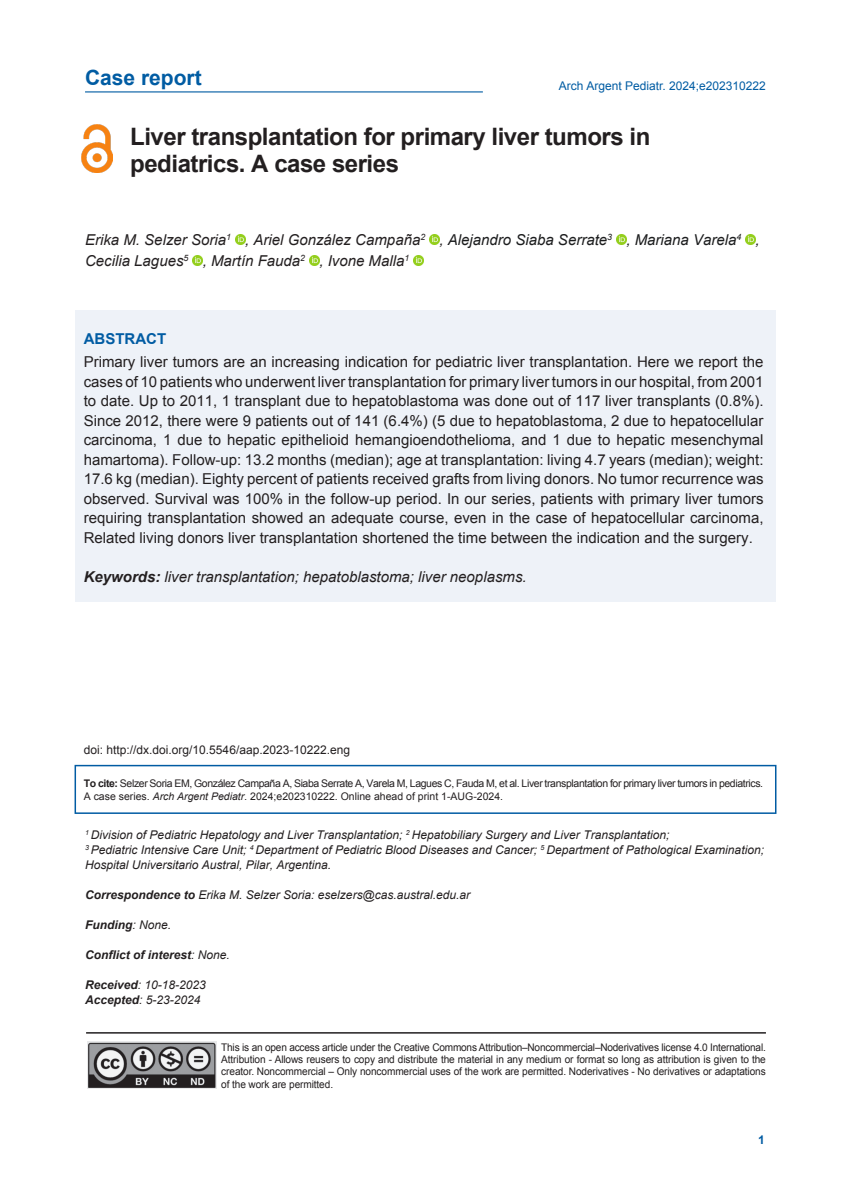
<style>
.page{position:relative;width:851px;height:1191px;background:#fff}
.page>*{position:absolute;margin:0;border:0;box-sizing:border-box;transform-origin:0 0}
._1_Título_Artículo_x{font:700 24px/27px "Arial";letter-spacing:-.02em;color:#231f20}
.t1{font:700 21px "Arial";color:#015ca3}
._4_Resúmen_x10{font:15px/19.5px "Arial";color:#231f20;text-align:justify}
._2_Autores_x10{font:italic 15px/21px "Arial";color:#231f20}
._4_Resúmen_x10-2{font:italic 15px "Arial";color:#231f20}
._4_Resúmen_x10-3{font:700 15px "Arial";color:#015ca3}
._3_Pie_x8_sin_tab{font:italic 12px/15px "Arial";color:#231f20}
._3_Pie_x8_sin_tab-2{font:12px "Arial";color:#231f20}
._3_Pie_x8_sin_tab-3{font:italic 700 12px "Arial";color:#231f20}
.t2{font:12px "Arial";color:#015ca3}
.t3{font:700 12px "Arial";color:#015ca3}
._3_Pie_x8_sin_tab-4{font:10.5px/12px "Arial";letter-spacing:-.035em;color:#231f20;text-align:justify;scale:.96 1}
._3_Pie_x8_sin_tab-5{font:10.5px/13.5px "Arial";letter-spacing:-.035em;color:#231f20}
.s1{color:#1c1d1e}
.s2{font-weight:700}
.s3{font-style:italic}
.s4{font-weight:400}
</style>
<div class="page">
<hr style="left:85px;top:91px;width:398px;height:1px;background:#015ca3">
<div style="left:75px;top:310px;width:700px;height:292px;background:#eef2f8"></div>
<svg style="left:235px;top:235px;width:10px;height:10px"></svg>
<svg style="left:429px;top:235px;width:10px;height:10px"></svg>
<svg style="left:616px;top:235px;width:10px;height:10px"></svg>
<svg style="left:745px;top:235px;width:10px;height:10px"></svg>
<svg style="left:192px;top:256px;width:11px;height:10px"></svg>
<svg style="left:309px;top:256px;width:10px;height:10px"></svg>
<svg style="left:413px;top:256px;width:10px;height:10px"></svg>
<div style="left:74px;top:765px;width:702px;height:49px;border:2px solid #015ca3"></div>
<img style="left:82px;top:124px;width:30px;height:48px">
<img style="left:87px;top:1041px;width:130px;height:48px">
<hr style="left:86px;top:1032px;width:679px;height:1px;background:#231f20">
<h2 class="t1" style="left:85px;top:63px;width:118px">Case report</h2>
<p class="t2" style="left:559px;top:78px;width:208px">Arch Argent Pediatr. 2024;e202310222</p>
<p class="_1_Título_Artículo_x" style="left:130px;top:124px;width:521px">Liver transplantation for primary liver tumors in pediatrics. A case series</p>
<p class="_2_Autores_x10" style="left:85px;top:229px;width:676px">Erika M. Selzer Soria<sup>1</sup> , Ariel González Campaña<sup>2</sup> , <span class="s1">Alejandro Siaba Serrate</span><sup>3</sup> <span class="s1">, Mariana Varela</span><sup>4</sup> <span class="s1">,<br></span>Cecilia Lagues<sup>5</sup> , Martín Fauda<sup>2</sup> , Ivone Malla<sup>1</sup></p>
<p class="_4_Resúmen_x10-3" style="left:84px;top:328px;width:84px">ABSTRACT</p>
<p class="_4_Resúmen_x10" style="left:84px;top:352px;width:681px">Primary liver tumors are an increasing indication for pediatric liver transplantation. Here we report the cases of 10 patients who underwent liver transplantation for primary liver tumors in our hospital, from 2001 to date. Up to 2011, 1 transplant due to hepatoblastoma was done out of 117 liver transplants (0.8%).<br>Since 2012, there were 9 patients out of 141 (6.4%) (5 due to hepatoblastoma, 2 due to hepatocellular carcinoma, 1 due to hepatic epithelioid hemangioendothelioma, and 1 due to hepatic mesenchymal hamartoma). Follow-up: 13.2 months (median); age at transplantation: living 4.7 years (median); weight:<br>17.6 kg (median). Eighty percent of patients received grafts from living donors. No tumor recurrence was observed. Survival was 100% in the follow-up period. In our series, patients with primary liver tumors requiring transplantation showed an adequate course, even in the case of hepatocellular carcinoma, Related living donors liver transplantation shortened the time between the indication and the surgery.</p>
<p class="_4_Resúmen_x10-2" style="left:84px;top:567px;width:444px"><span class="s2">Keywords:</span> liver transplantation; hepatoblastoma; liver neoplasms.</p>
<p class="_3_Pie_x8_sin_tab-2" style="left:84px;top:742px;width:268px">doi: http://dx.doi.org/10.5546/aap.2023-10222.eng</p>
<p class="_3_Pie_x8_sin_tab-5" style="left:84px;top:776px;width:680px"><span class="s2">To cite:</span> Selzer Soria EM, González Campaña A, Siaba Serrate A, Varela M, Lagues C, Fauda M, et al. Liver transplantation for primary liver tumors in pediatrics.<br>A case series. <span class="s3">Arch Argent Pediatr.</span> 2024;e202310222. Online ahead of print 1-AUG-2024.</p>
<p class="_3_Pie_x8_sin_tab" style="left:85px;top:828px;width:585px"><sup>1</sup> Division of Pediatric Hepatology and Liver Transplantation; <sup>2</sup> Hepatobiliary Surgery and Liver Transplantation;</p>
<p class="_3_Pie_x8_sin_tab" style="left:85px;top:843px;width:680px"><sup>3</sup> Pediatric Intensive Care Unit; <sup>4</sup> Department of Pediatric Blood Diseases and Cancer; <sup>5</sup> Department of Pathological Examination;<br>Hospital Universitario Austral, Pilar, Argentina.</p>
<p class="_3_Pie_x8_sin_tab" style="left:85px;top:888px;width:386px"><span class="s2">Correspondence to</span> Erika M. Selzer Soria: eselzers@cas.austral.edu.ar</p>
<p class="_3_Pie_x8_sin_tab-3" style="left:85px;top:917px;width:88px">Funding<span class="s4">: None.</span></p>
<p class="_3_Pie_x8_sin_tab-3" style="left:85px;top:947px;width:146px">Conflict of interest<span class="s4">: None.</span></p>
<p class="_3_Pie_x8_sin_tab" style="left:85px;top:978px;width:122px"><span class="s2">Received</span>: 10-18-2023</p>
<p class="_3_Pie_x8_sin_tab" style="left:85px;top:993px;width:117px"><span class="s2">Accepted</span>: 5-23-2024</p>
<p class="_3_Pie_x8_sin_tab-4" style="left:221px;top:1042px;width:568px">This is an open access article under the Creative Commons Attribution–Noncommercial–Noderivatives license 4.0 International.<br>Attribution - Allows reusers to copy and distribute the material in any medium or format so long as attribution is given to the creator. Noncommercial – Only noncommercial uses of the work are permitted. Noderivatives - No derivatives or adaptations of the work are permitted.</p>
<p class="t3" style="left:758px;top:1131px;width:8px">1</p>
</div>
